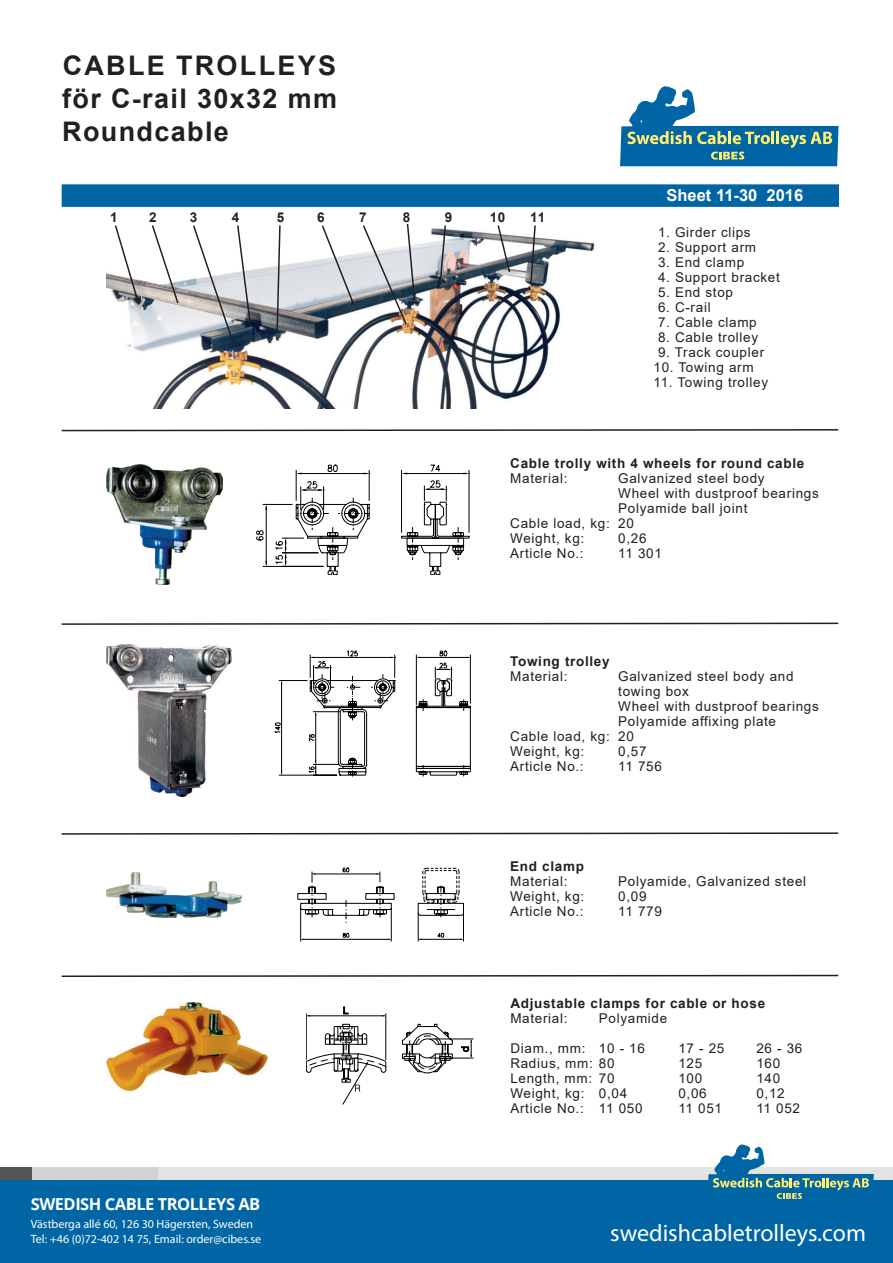
<style>
.page{position:relative;width:893px;height:1263px;background:#fff}
.page>*{position:absolute;margin:0;border:0;box-sizing:border-box;transform-origin:0 0}
.t1{font:700 27px "Arial";letter-spacing:.05em;color:#231f20}
.t2{font:700 27px "Arial";letter-spacing:.085em;color:#231f20}
.t3{font:24px "Myriad Pro";color:#fff}
.t4{font:700 16.5px "Open Sans";letter-spacing:-.03em;color:#fff}
.t5{font:700 16.5px "Arial";color:#fff}
.t6{font:13.5px/15px "Arial";letter-spacing:.05em;color:#231f20}
.t7{font:700 13.5px/15px "Arial";letter-spacing:.05em;color:#231f20}
.t8{font:12px/15px "Myriad Pro";color:#fff}
.s1{font-weight:400}
.s2{font-weight:700}
</style>
<div class="page">
<div style="left:0;top:1179px;width:893px;height:84px;background:#0065a4"></div>
<div style="left:157px;top:1167px;width:736px;height:13px;background:#e2e3e3"></div>
<div style="left:30px;top:1167px;width:127px;height:13px;background:#d2d2d2"></div>
<div style="left:0;top:1167px;width:32px;height:13px;background:#535556"></div>
<svg style="left:620px;top:86px;width:219px;height:80px"></svg>
<svg style="left:708px;top:1144px;width:166px;height:55px"></svg>
<img style="left:106px;top:228px;width:489px;height:180px">
<div style="left:62px;top:184px;width:777px;height:23px;background:#0065a4"></div>
<svg style="left:61px;top:429px;width:778px;height:3px"></svg>
<svg style="left:61px;top:622px;width:778px;height:3px"></svg>
<svg style="left:61px;top:832px;width:778px;height:3px"></svg>
<svg style="left:61px;top:974px;width:778px;height:3px"></svg>
<svg style="left:114px;top:225px;width:25px;height:76px"></svg>
<svg style="left:151px;top:225px;width:29px;height:80px"></svg>
<svg style="left:192px;top:225px;width:60px;height:120px"></svg>
<svg style="left:320px;top:225px;width:36px;height:81px"></svg>
<svg style="left:438px;top:225px;width:9px;height:61px"></svg>
<svg style="left:496px;top:225px;width:15px;height:49px"></svg>
<svg style="left:276px;top:225px;width:5px;height:110px"></svg>
<img style="left:362px;top:223px;width:54px;height:103px">
<svg style="left:529px;top:225px;width:8px;height:61px"></svg>
<img style="left:106px;top:1002px;width:161px;height:88px">
<hr style="left:306px;top:1013px;width:1px;height:47px;background:#000">
<hr style="left:386px;top:1013px;width:1px;height:47px;background:#000">
<hr style="left:307px;top:1015px;width:78px;height:1px;background:#000">
<svg style="left:306px;top:1024px;width:81px;height:80px"></svg>
<svg style="left:343px;top:1007px;width:5px;height:7px"></svg>
<svg style="left:402px;top:1024px;width:71px;height:49px"></svg>
<img style="left:106px;top:872px;width:135px;height:45px">
<svg style="left:298px;top:868px;width:166px;height:73px"></svg>
<img style="left:106px;top:465px;width:116px;height:119px">
<svg style="left:257px;top:465px;width:212px;height:110px"></svg>
<img style="left:106px;top:645px;width:125px;height:151px">
<svg style="left:275px;top:651px;width:196px;height:125px"></svg>
<p class="t2" style="left:63px;top:46px;width:275px">CABLE TROLLEYS</p>
<p class="t1" style="left:62px;top:79px;width:276px">för C-rail 30x32 mm</p>
<p class="t1" style="left:62px;top:112px;width:168px">Roundcable</p>
<p class="t7" style="left:110px;top:210px;width:9px">1</p>
<p class="t7" style="left:149px;top:210px;width:9px">2</p>
<p class="t7" style="left:190px;top:210px;width:9px">3</p>
<p class="t7" style="left:232px;top:210px;width:9px">4</p>
<p class="t7" style="left:277px;top:210px;width:9px">5</p>
<p class="t7" style="left:317px;top:210px;width:9px">6</p>
<p class="t7" style="left:359px;top:210px;width:9px">7</p>
<p class="t7" style="left:403px;top:210px;width:9px">8</p>
<p class="t7" style="left:445px;top:210px;width:9px">9</p>
<p class="t7" style="left:490px;top:210px;width:17px">10</p>
<p class="t7" style="left:530px;top:210px;width:16px">11</p>
<p class="t5" style="left:666px;top:184px;width:138px">Sheet 11-30 2016</p>
<p class="t6" style="left:658px;top:224px;width:94px">1. Girder clips</p>
<p class="t6" style="left:658px;top:239px;width:100px">2. Support arm</p>
<p class="t6" style="left:658px;top:254px;width:88px">3. End clamp</p>
<p class="t6" style="left:658px;top:269px;width:123px">4. Support bracket</p>
<p class="t6" style="left:658px;top:284px;width:77px">5. End stop</p>
<p class="t6" style="left:658px;top:299px;width:54px">6. C-rail</p>
<p class="t6" style="left:658px;top:314px;width:100px">7. Cable clamp</p>
<p class="t6" style="left:658px;top:329px;width:102px">8. Cable trolley</p>
<p class="t6" style="left:658px;top:344px;width:108px">9. Track coupler</p>
<p class="t6" style="left:654px;top:359px;width:102px">10. Towing arm</p>
<p class="t6" style="left:654px;top:374px;width:116px">11. Towing trolley</p>
<p class="t7" style="left:510px;top:456px;width:296px">Cable trolly with 4 wheels for round cable<br><span class="s1">Material:</span></p>
<p class="t6" style="left:618px;top:470px;width:148px">Galvanized steel body</p>
<p class="t6" style="left:618px;top:485px;width:202px">Wheel with dustproof bearings</p>
<p class="t6" style="left:618px;top:500px;width:131px">Polyamide ball joint</p>
<p class="t6" style="left:510px;top:515px;width:125px">Cable load, kg: 20</p>
<p class="t6" style="left:510px;top:530px;width:76px">Weight, kg:</p>
<p class="t6" style="left:618px;top:530px;width:30px">0,26</p>
<p class="t6" style="left:510px;top:545px;width:75px">Article No.:</p>
<p class="t6" style="left:618px;top:545px;width:45px">11 301</p>
<p class="t7" style="left:510px;top:654px;width:101px">Towing trolley<br><span class="s1">Material:</span></p>
<p class="t6" style="left:618px;top:668px;width:177px">Galvanized steel body and</p>
<p class="t6" style="left:618px;top:683px;width:72px">towing box</p>
<p class="t6" style="left:618px;top:698px;width:202px">Wheel with dustproof bearings</p>
<p class="t6" style="left:618px;top:713px;width:159px">Polyamide affixing plate</p>
<p class="t6" style="left:510px;top:728px;width:125px">Cable load, kg: 20</p>
<p class="t6" style="left:510px;top:743px;width:76px">Weight, kg:</p>
<p class="t6" style="left:618px;top:743px;width:30px">0,57</p>
<p class="t6" style="left:510px;top:758px;width:75px">Article No.:</p>
<p class="t6" style="left:618px;top:758px;width:45px">11 756</p>
<p class="t6" style="left:510px;top:858px;width:75px"><span class="s2">End clamp<br></span>Material:</p>
<p class="t6" style="left:618px;top:873px;width:189px">Polyamide, Galvanized steel</p>
<p class="t6" style="left:510px;top:888px;width:76px">Weight, kg:</p>
<p class="t6" style="left:618px;top:888px;width:30px">0,09</p>
<p class="t6" style="left:510px;top:903px;width:75px">Article No.:</p>
<p class="t6" style="left:618px;top:903px;width:45px">11 779</p>
<p class="t7" style="left:510px;top:996px;width:256px">Adjustable clamps for cable or hose<br><span class="s1">Material:</span></p>
<p class="t6" style="left:599px;top:1011px;width:70px">Polyamide</p>
<p class="t6" style="left:510px;top:1041px;width:136px">Diam., mm: 10 - 16</p>
<p class="t6" style="left:678px;top:1041px;width:48px">17 - 25</p>
<p class="t6" style="left:756px;top:1041px;width:48px">26 - 36</p>
<p class="t6" style="left:510px;top:1056px;width:106px">Radius, mm: 80</p>
<p class="t6" style="left:678px;top:1056px;width:25px">125</p>
<p class="t6" style="left:756px;top:1056px;width:25px">160</p>
<p class="t6" style="left:510px;top:1071px;width:106px">Length, mm: 70</p>
<p class="t6" style="left:678px;top:1071px;width:25px">100</p>
<p class="t6" style="left:756px;top:1071px;width:25px">140</p>
<p class="t6" style="left:510px;top:1086px;width:118px">Weight, kg: 0,04</p>
<p class="t6" style="left:678px;top:1086px;width:30px">0,06</p>
<p class="t6" style="left:756px;top:1086px;width:30px">0,12</p>
<p class="t6" style="left:510px;top:1101px;width:134px">Article No.: 11 050</p>
<p class="t6" style="left:678px;top:1101px;width:45px">11 051</p>
<p class="t6" style="left:756px;top:1101px;width:45px">11 052</p>
<p class="t4" style="left:31px;top:1192px;width:231px">SWEDISH CABLE TROLLEYS AB</p>
<p class="t8" style="left:31px;top:1216px;width:232px">Västberga allé 60, 126 30 Hägersten, Sweden<br>Tel: +46 (0)72-402 14 75, Email: order@cibes.se</p>
<h2 class="t3" style="left:610px;top:1218px;width:257px">swedishcabletrolleys.com</h2>
</div>
